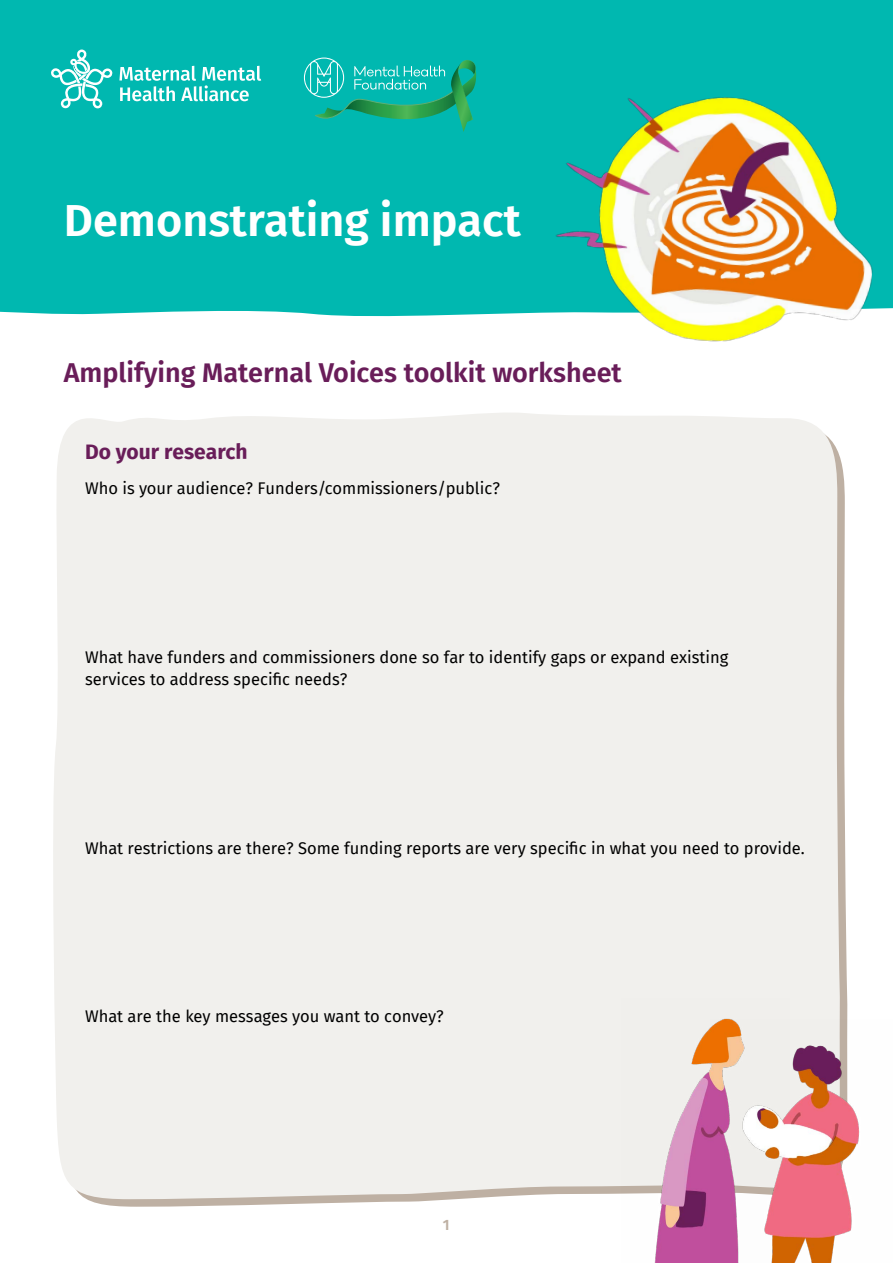
<style>
.page{position:relative;width:893px;height:1263px;background:#fff}
.page>*{position:absolute;margin:0;border:0;box-sizing:border-box;transform-origin:0 0}
.Chapter_Headline{font:600 45px "Fira Sans";color:#fff}
.Chapter_Headline-2{font:600 27px "Fira Sans";color:#691d59}
.Body_Text{font:700 21px "Fira Sans";color:#691d59}
.Body_Text-2{font:16.5px/22.5px "Fira Sans";color:#000}
.t1{font:600 15px "Fira Sans";color:#beb0a3}
</style>
<div class="page">
<div style="left:0;top:0;width:893px;height:317px;background:#00b8b0"></div>
<div style="left:53px;top:413px;width:787px;height:794px;background:#f1f0ed"></div>
<img style="left:535px;top:75px;width:358px;height:267px">
<img style="left:621px;top:998px;width:169px;height:265px">
<img style="left:710px;top:1019px;width:150px;height:244px">
<svg style="left:51px;top:50px;width:210px;height:58px;background:#34c6c0"></svg>
<svg style="left:304px;top:58px;width:173px;height:74px;background:#18b6a0"></svg>
<p class="Chapter_Headline" style="left:64px;top:183px;width:459px">Demonstrating impact</p>
<p class="Chapter_Headline-2" style="left:64px;top:351px;width:560px">Amplifying Maternal Voices toolkit worksheet</p>
<p class="Body_Text" style="left:85px;top:434px;width:164px">Do your research</p>
<p class="Body_Text-2" style="left:85px;top:477px;width:416px">Who is your audience? Funders/commissioners/public?</p>
<p class="Body_Text-2" style="left:85px;top:645px;width:645px">What have funders and commissioners done so far to identify gaps or expand existing services to address specific needs?</p>
<p class="Body_Text-2" style="left:85px;top:836px;width:721px">What restrictions are there? Some funding reports are very specific in what you need to provide.</p>
<p class="Body_Text-2" style="left:85px;top:1005px;width:360px">What are the key messages you want to convey?</p>
<p class="t1" style="left:443px;top:1213px;width:8px">1</p>
</div>
